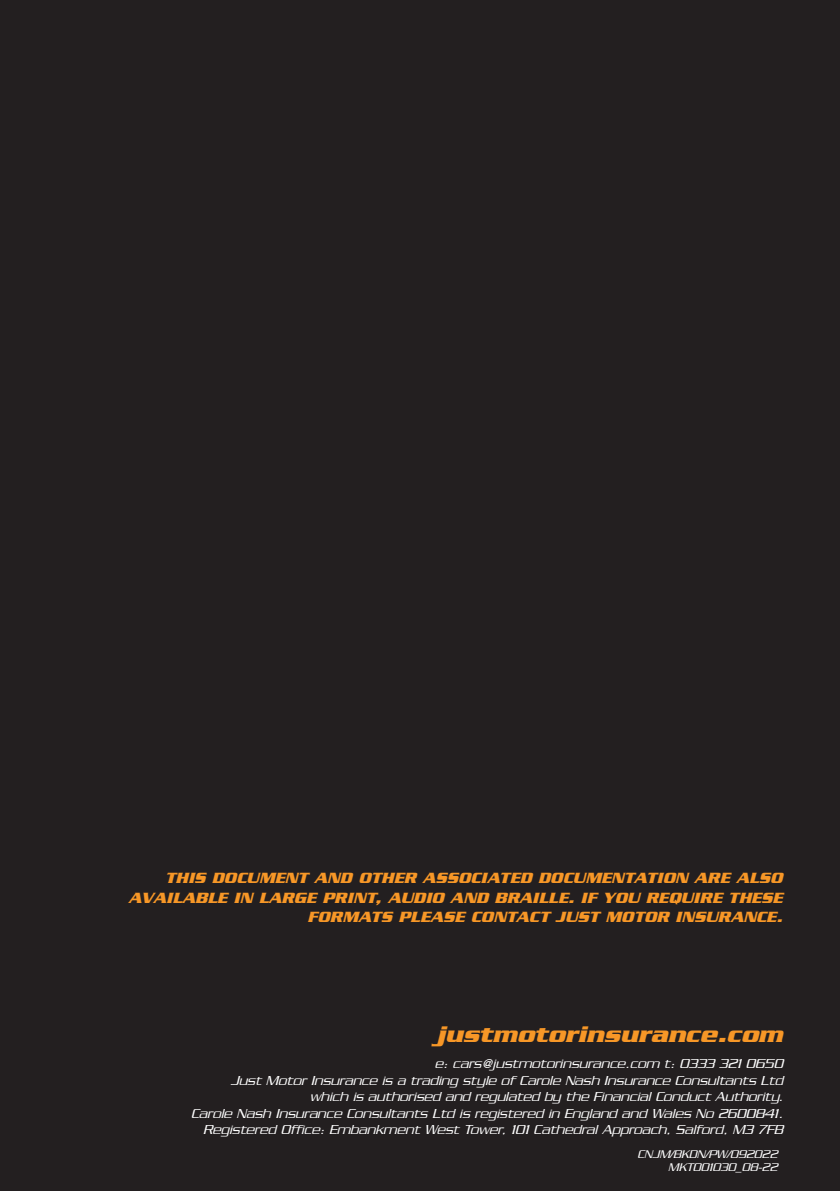
<style>
.page{position:relative;width:840px;height:1191px;background:#fff}
.page>*{position:absolute;margin:0;border:0;box-sizing:border-box;transform-origin:0 0}
.t1{font:italic 700 24.4px "Serpentine";color:#f79727}
.Sub_Headder{font:italic 700 16px/19.2px "Serpentine";color:#f79727;text-align:right}
.t2{font:italic 300 14px/16.4px "Serpentine";color:#fff;text-align:right}
.Paragraph_Header{font:italic 300 12px "Serpentine";color:#fff}
</style>
<div class="page">
<div style="left:0;top:0;width:839px;height:1191px;background:#231f20"></div>
<p class="Sub_Headder" style="left:128px;top:868px;width:655px">THIS DOCUMENT AND OTHER ASSOCIATED DOCUMENTATION ARE ALSO<br>AVAILABLE IN LARGE PRINT, AUDIO AND BRAILLE. IF YOU REQUIRE THESE<br>FORMATS PLEASE CONTACT JUST MOTOR INSURANCE.</p>
<p class="t1" style="left:436px;top:1020px;width:347px">justmotorinsurance.com</p>
<p class="t2" style="left:191px;top:1055px;width:593px">e: cars@justmotorinsurance.com t: 0333 321 0650<br>Just Motor Insurance is a trading style of Carole Nash Insurance Consultants Ltd which is authorised and regulated by the Financial Conduct Authority.<br>Carole Nash Insurance Consultants Ltd is registered in England and Wales No 2600841.<br>Registered Office: Embankment West Tower, 101 Cathedral Approach, Salford, M3 7FB</p>
<p class="Paragraph_Header" style="left:637px;top:1147px;width:141px">CNJM/BKDN/PW/092022</p>
<p class="Paragraph_Header" style="left:668px;top:1160px;width:111px">MKT001030_08-22</p>
</div>
